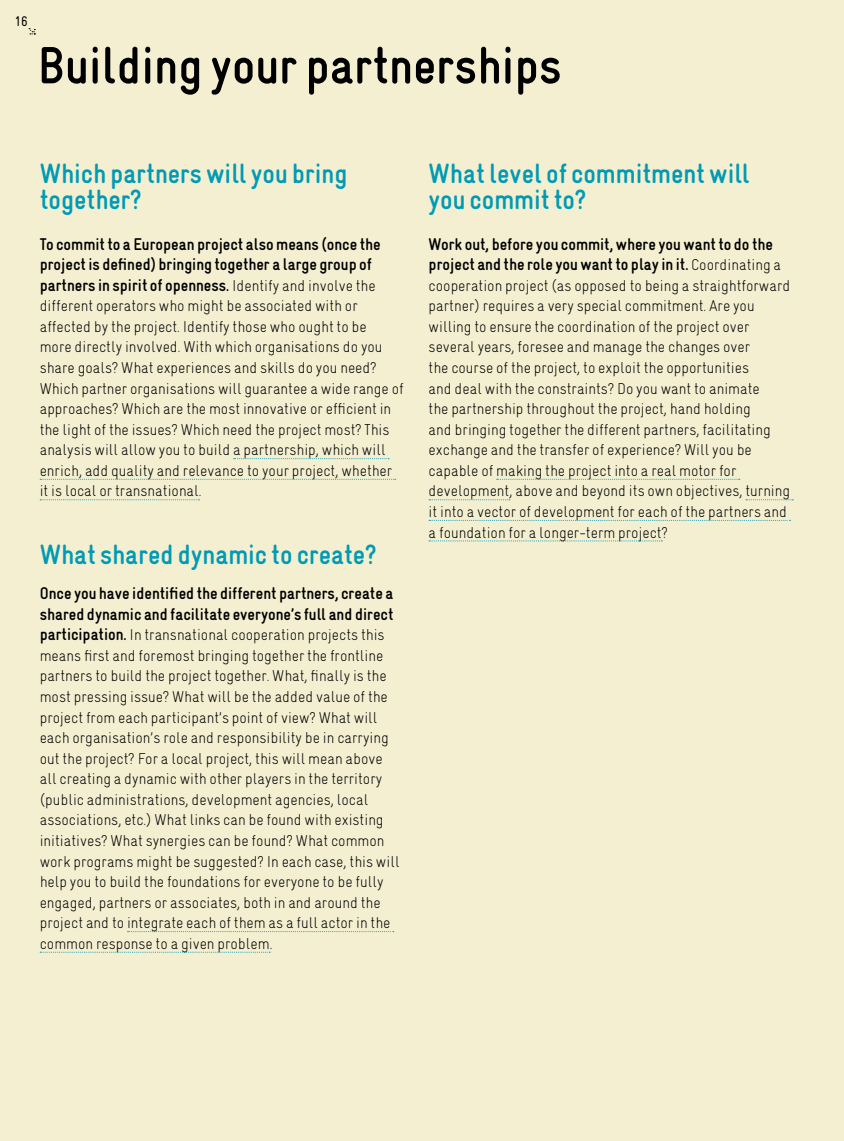
<style>
.page{position:relative;width:844px;height:1141px;background:#fff}
.page>*{position:absolute;margin:0;border:0;box-sizing:border-box;transform-origin:0 0}
.t1{font:700 52.5px "Gravur Condensed";color:#000}
.t2{font:700 28px/26.2px "Gravur Condensed";color:#009ab5}
.t3{font:700 17.15px/20.5px "Gravur Condensed";color:#000}
.t4{font:300 15.75px/20.7px "Gravur Condensed";color:#000}
.t5{font:14px "Gravur Condensed";color:#000}
.s1{font-weight:300;font-size:15.75px}
.s2{font-weight:700;font-size:17.15px}
</style>
<div class="page">
<div style="left:0;top:0;width:843px;height:1141px;background:#f4efd1"></div>
<svg style="left:29px;top:28px;width:6px;height:6px"></svg>
<svg style="left:233px;top:458px;width:156px;height:1px"></svg>
<svg style="left:40px;top:479px;width:355px;height:1px"></svg>
<svg style="left:40px;top:499px;width:159px;height:1px"></svg>
<svg style="left:127px;top:931px;width:267px;height:1px"></svg>
<svg style="left:40px;top:952px;width:230px;height:1px"></svg>
<svg style="left:496px;top:479px;width:243px;height:1px"></svg>
<svg style="left:429px;top:499px;width:81px;height:1px"></svg>
<svg style="left:745px;top:499px;width:48px;height:1px"></svg>
<svg style="left:429px;top:520px;width:361px;height:1px"></svg>
<svg style="left:429px;top:540px;width:233px;height:1px"></svg>
<p class="t5" style="left:14px;top:13px;width:15px">16</p>
<h1 class="t1" style="left:38px;top:36px;width:525px">Building your partnerships</h1>
<h2 class="t2" style="left:40px;top:161px;width:309px">Which partners will you bring together?</h2>
<p class="t3" style="left:40px;top:233px;width:342px">To commit to a European project also means (once the project is defined) bringing together a large group of partners in spirit of openness. <span class="s1">Identify and involve the</span></p>
<p class="t4" style="left:40px;top:296px;width:365px">different operators who might be associated with or affected by the project. Identify those who ought to be<br>more directly involved. With which organisations do you share goals? What experiences and skills do you need?<br>Which partner organisations will guarantee a wide range of approaches? Which are the most innovative or efficient in the light of the issues? Which need the project most? This analysis will allow you to build a partnership, which will enrich, add quality and relevance to your project, whether it is local or transnational.</p>
<h2 class="t2" style="left:40px;top:541px;width:338px">What shared dynamic to create?</h2>
<p class="t3" style="left:40px;top:583px;width:355px">Once you have identified the different partners, create a shared dynamic and facilitate everyone’s full and direct</p>
<p class="t4" style="left:40px;top:625px;width:361px"><span class="s2">participation.</span> In transnational cooperation projects this means first and foremost bringing together the frontline partners to build the project together. What, finally is the most pressing issue? What will be the added value of the project from each participant’s point of view? What will each organisation’s role and responsibility be in carrying out the project? For a local project, this will mean above all creating a dynamic with other players in the territory (public administrations, development agencies, local associations, etc.) What links can be found with existing initiatives? What synergies can be found? What common work programs might be suggested? In each case, this will help you to build the foundations for everyone to be fully engaged, partners or associates, both in and around the project and to integrate each of them as a full actor in the common response to a given problem.</p>
<h2 class="t2" style="left:428px;top:161px;width:323px">What level of commitment will you commit to?</h2>
<p class="t3" style="left:428px;top:233px;width:354px">Work out, before you commit, where you want to do the project and the role you want to play in it. <span class="s1">Coordinating a</span></p>
<p class="t4" style="left:428px;top:275px;width:363px">cooperation project (as opposed to being a straightforward partner) requires a very special commitment. Are you willing to ensure the coordination of the project over several years, foresee and manage the changes over<br>the course of the project, to exploit the opportunities<br>and deal with the constraints? Do you want to animate<br>the partnership throughout the project, hand holding<br>and bringing together the different partners, facilitating exchange and the transfer of experience? Will you be capable of making the project into a real motor for development, above and beyond its own objectives, turning it into a vector of development for each of the partners and a foundation for a longer-term project?</p>
</div>
